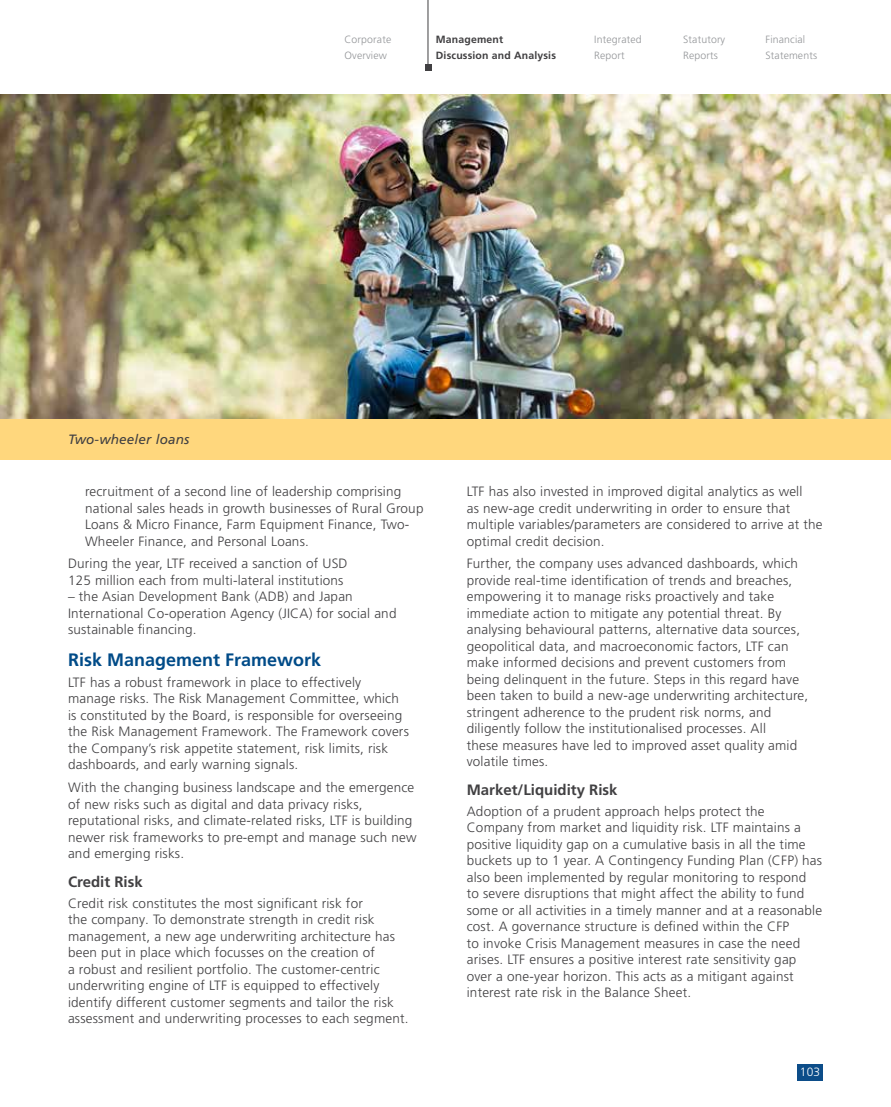
<style>
.page{position:relative;width:891px;height:1107px;background:#fff}
.page>*{position:absolute;margin:0;border:0;box-sizing:border-box;transform-origin:0 0}
.t1{font:700 18px "Frutiger LT Pro";color:#004b88}
.t2{font:700 15px "Frutiger LT Pro";color:#414042}
.t3{font:300 13.5px/16.5px "Frutiger LT Pro";letter-spacing:.015em;color:#414042}
.t4{font:italic 13.5px "Frutiger LT Pro";letter-spacing:.015em;color:#414042}
.t5{font:300 12px "Frutiger LT Pro";color:#fff}
.t6{font:300 10.5px/16.5px "Frutiger LT Pro";letter-spacing:.015em;color:#939598}
.t7{font:700 10.5px/16.5px "Frutiger LT Pro";letter-spacing:.015em;color:#414042}
</style>
<div class="page">
<div style="left:0;top:419px;width:891px;height:41px;background:#ffd77d"></div>
<hr style="left:428px;top:0;width:1px;height:64px;background:#414042">
<svg style="left:425px;top:64px;width:6px;height:6px"></svg>
<div style="left:797px;top:1064px;width:26px;height:16px;background:#0c4d89"></div>
<img style="left:0;top:94px;width:891px;height:325px">
<p class="t4" style="left:68px;top:431px;width:123px">Two-wheeler loans</p>
<p class="t7" style="left:436px;top:31px;width:122px">Management<br>Discussion and Analysis</p>
<p class="t6" style="left:766px;top:31px;width:53px">Financial<br>Statements</p>
<p class="t6" style="left:594px;top:31px;width:49px">Integrated<br>Report</p>
<p class="t6" style="left:344px;top:31px;width:48px">Corporate<br>Overview</p>
<p class="t6" style="left:683px;top:31px;width:44px">Statutory<br>Reports</p>
<p class="t3" style="left:85px;top:483px;width:340px">recruitment of a second line of leadership comprising national sales heads in growth businesses of Rural Group Loans &amp; Micro Finance, Farm Equipment Finance, Two-Wheeler Finance, and Personal Loans.</p>
<p class="t3" style="left:68px;top:556px;width:281px">During the year, LTF received a sanction of USD<br>125 million each from multi-lateral institutions</p>
<p class="t3" style="left:68px;top:589px;width:330px">– the Asian Development Bank (ADB) and Japan<br>International Co-operation Agency (JICA) for social and sustainable financing.</p>
<h1 class="t1" style="left:68px;top:649px;width:255px">Risk Management Framework</h1>
<p class="t3" style="left:68px;top:674px;width:342px">LTF has a robust framework in place to effectively manage risks. The Risk Management Committee, which is constituted by the Board, is responsible for overseeing the Risk Management Framework. The Framework covers the Company’s risk appetite statement, risk limits, risk dashboards, and early warning signals.</p>
<p class="t3" style="left:68px;top:779px;width:350px">With the changing business landscape and the emergence of new risks such as digital and data privacy risks, reputational risks, and climate-related risks, LTF is building newer risk frameworks to pre-empt and manage such new and emerging risks.</p>
<p class="t2" style="left:68px;top:873px;width:76px">Credit Risk</p>
<p class="t3" style="left:68px;top:895px;width:342px">Credit risk constitutes the most significant risk for<br>the company. To demonstrate strength in credit risk management, a new age underwriting architecture has been put in place which focusses on the creation of<br>a robust and resilient portfolio. The customer-centric underwriting engine of LTF is equipped to effectively identify different customer segments and tailor the risk assessment and underwriting processes to each segment.</p>
<p class="t3" style="left:467px;top:483px;width:357px">LTF has also invested in improved digital analytics as well<br>as new-age credit underwriting in order to ensure that multiple variables/parameters are considered to arrive at the optimal credit decision.</p>
<p class="t3" style="left:467px;top:556px;width:343px">Further, the company uses advanced dashboards, which provide real-time identification of trends and breaches, empowering it to manage risks proactively and take immediate action to mitigate any potential threat. By analysing behavioural patterns, alternative data sources, geopolitical data, and macroeconomic factors, LTF can make informed decisions and prevent customers from being delinquent in the future. Steps in this regard have been taken to build a new-age underwriting architecture, stringent adherence to the prudent risk norms, and diligently follow the institutionalised processes. All<br>these measures have led to improved asset quality amid volatile times.</p>
<p class="t2" style="left:467px;top:781px;width:152px">Market/Liquidity Risk</p>
<p class="t3" style="left:467px;top:803px;width:357px">Adoption of a prudent approach helps protect the Company from market and liquidity risk. LTF maintains a positive liquidity gap on a cumulative basis in all the time buckets up to 1 year. A Contingency Funding Plan (CFP) has also been implemented by regular monitoring to respond<br>to severe disruptions that might affect the ability to fund some or all activities in a timely manner and at a reasonable cost. A governance structure is defined within the CFP<br>to invoke Crisis Management measures in case the need arises. LTF ensures a positive interest rate sensitivity gap over a one-year horizon. This acts as a mitigant against interest rate risk in the Balance Sheet.</p>
<p class="t5" style="left:800px;top:1065px;width:22px">103</p>
</div>
